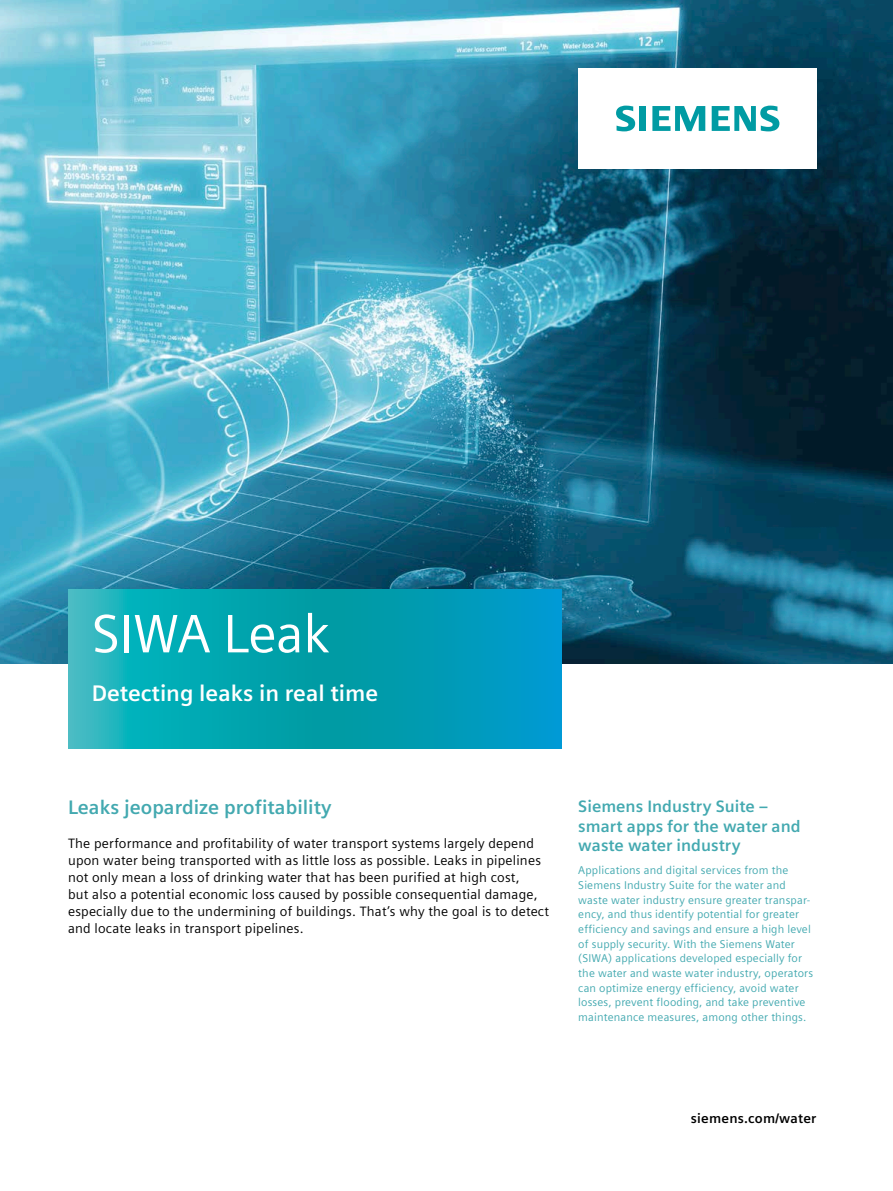
<style>
.page{position:relative;width:893px;height:1191px;background:#fff}
.page>*{position:absolute;margin:0;border:0;box-sizing:border-box;transform-origin:0 0}
.t1{font:54px "Siemens Sans Global";letter-spacing:-.01em;color:#fff}
.t2{font:700 22.5px "Siemens Sans Global";color:#fff}
.t3{font:700 19.5px "Siemens Sans Global";color:#43a9b0}
.t4{font:700 16.5px/19.8px "Siemens Sans Global";color:#43a9b0}
.t5{font:13.5px/17px "Siemens Sans Global";letter-spacing:.015em;color:#000}
.t6{font:700 13.5px "Siemens Sans Global";letter-spacing:.015em;color:#000}
.t7{font:11.25px/14.7px "Siemens Sans Global";letter-spacing:.015em;color:#43a9b0}
</style>
<div class="page">
<img style="left:0;top:0;width:893px;height:663px">
<svg style="left:68px;top:589px;width:493px;height:159px;background:#05a2b5"></svg>
<div style="left:578px;top:68px;width:238px;height:101px;background:#fff"></div>
<svg style="left:616px;top:106px;width:30px;height:25px"></svg>
<svg style="left:652px;top:106px;width:53px;height:25px"></svg>
<svg style="left:712px;top:106px;width:67px;height:25px"></svg>
<h1 class="t1" style="left:92px;top:594px;width:239px">SIWA Leak</h1>
<h2 class="t2" style="left:92px;top:680px;width:288px">Detecting leaks in real time</h2>
<h3 class="t3" style="left:68px;top:795px;width:265px">Leaks jeopardize profitability</h3>
<p class="t5" style="left:68px;top:835px;width:482px">The performance and profitability of water transport systems largely depend upon water being transported with as little loss as possible. Leaks in pipelines not only mean a loss of drinking water that has been purified at high cost,<br>but also a potential economic loss caused by possible consequential damage, especially due to the undermining of buildings. That’s why the goal is to detect and locate leaks in transport pipelines.</p>
<h3 class="t4" style="left:578px;top:796px;width:224px">Siemens Industry Suite – smart apps for the water and waste water industry</h3>
<p class="t7" style="left:578px;top:863px;width:236px">Applications and digital services from the Siemens Industry Suite for the water and waste water industry ensure greater transpar&shy;ency, and thus identify potential for greater efficiency and savings and ensure a high level of supply security. With the Siemens Water (SIWA) applications developed especially for the water and waste water industry, operators can optimize energy efficiency, avoid water losses, prevent flooding, and take preventive maintenance measures, among other things.</p>
<p class="t6" style="left:691px;top:1110px;width:127px">siemens.com/water</p>
</div>
